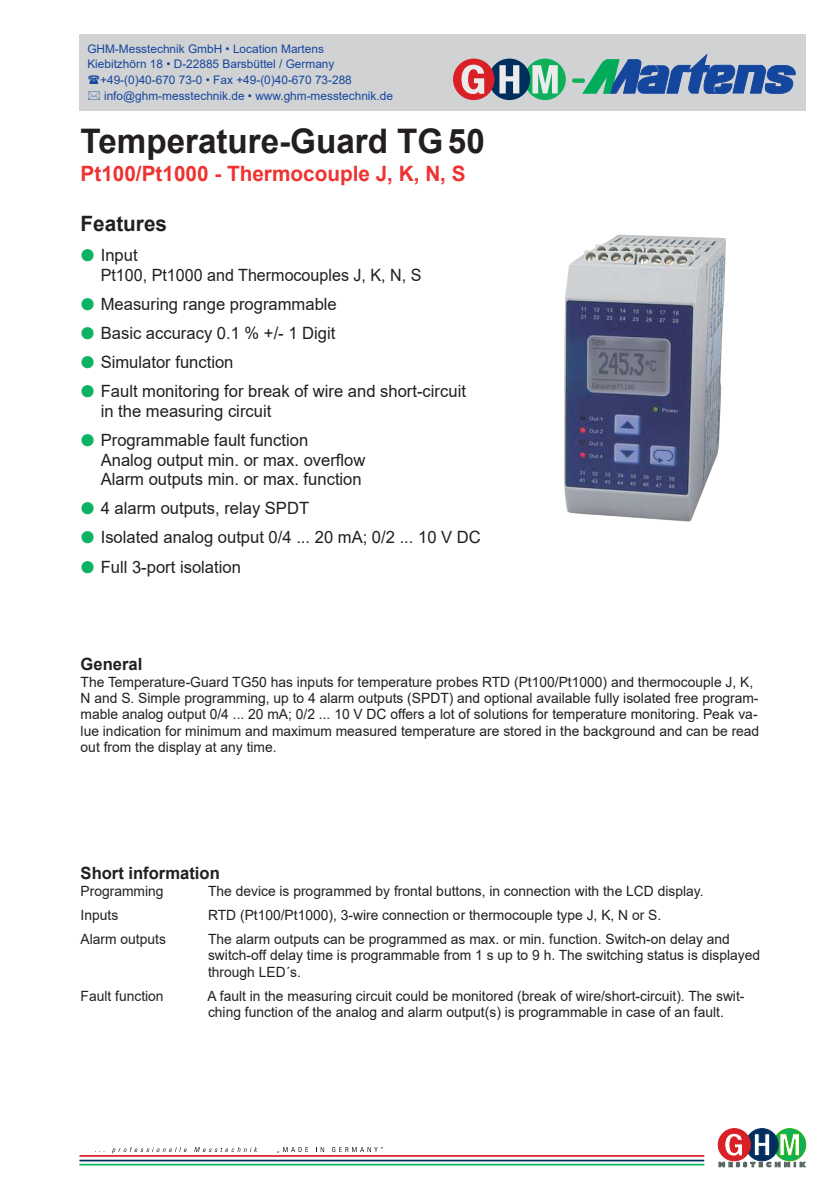
<style>
.page{position:relative;width:840px;height:1191px;background:#fff}
.page>*{position:absolute;margin:0;border:0;box-sizing:border-box;transform-origin:0 0}
.t1{font:700 33.8px "Arial";color:#231f20}
.t2{font:700 21.2px "Arial";color:#ee3331}
.t3{font:700 21.2px "Arial";color:#231f20}
.t4{font:17px/29.2px "Arial";color:#231f20}
.t5{font:700 17px "Arial";color:#231f20}
.t6{font:14px/16.2px "Arial";color:#231f20}
.t7{font:11.8px "Arial";color:#15469d}
</style>
<div class="page">
<svg style="left:112px;top:1147px;width:75px;height:6px"></svg>
<svg style="left:194px;top:1147px;width:63px;height:5px"></svg>
<svg style="left:277px;top:1147px;width:31px;height:5px"></svg>
<svg style="left:316px;top:1147px;width:8px;height:5px"></svg>
<svg style="left:332px;top:1147px;width:51px;height:5px"></svg>
<svg style="left:717px;top:1128px;width:89px;height:39px"></svg>
<hr style="left:79px;top:1155px;width:625px;height:1px;background:#d92027">
<hr style="left:79px;top:1159px;width:625px;height:2px;background:#002f5e">
<hr style="left:79px;top:1163px;width:625px;height:2px;background:#0eb159">
<img style="left:563px;top:235px;width:162px;height:287px">
<div style="left:79px;top:34px;width:726px;height:76px;background:#d1d2d4"></div>
<svg style="left:582px;top:54px;width:213px;height:40px"></svg>
<svg style="left:453px;top:59px;width:112px;height:41px;background:#94908d"></svg>
<div style="left:573px;top:78px;width:9px;height:5px;background:#0eb159"></div>
<p class="t7" style="left:87px;top:44px;width:238px">GHM-Messtechnik GmbH • Location Martens</p>
<p class="t7" style="left:87px;top:60px;width:248px">Kiebitzhörn 18 • D-22885 Barsbüttel / Germany</p>
<p class="t7" style="left:100px;top:75px;width:253px">+49-(0)40-670 73-0 • Fax +49-(0)40-670 73-288</p>
<p class="t7" style="left:104px;top:91px;width:290px">info@ghm-messtechnik.de • www.ghm-messtechnik.de</p>
<h1 class="t1" style="left:81px;top:129px;width:405px">Temperature-Guard TG 50</h1>
<h2 class="t2" style="left:81px;top:165px;width:386px">Pt100/Pt1000 - Thermocouple J, K, N, S</h2>
<h2 class="t3" style="left:81px;top:215px;width:88px">Features</h2>
<p class="t4" style="left:101px;top:247px;width:322px;line-height:19.4px">Input<br>Pt100, Pt1000 and Thermocouples J, K, N, S</p>
<p class="t4" style="left:101px;top:291px;width:366px">Measuring range programmable<br>Basic accuracy 0.1 % +/- 1 Digit<br>Simulator function<br>Fault monitoring for break of wire and short-circuit</p>
<p class="t4" style="left:101px;top:398px;width:209px">in the measuring circuit<br>Programmable fault function</p>
<p class="t4" style="left:101px;top:451px;width:266px;line-height:19.4px">Analog output min. or max. overflow<br>Alarm outputs min. or max. function</p>
<p class="t4" style="left:101px;top:495px;width:381px">4 alarm outputs, relay SPDT<br>Isolated analog output 0/4 ... 20 mA; 0/2 ... 10 V DC<br>Full 3-port isolation</p>
<p class="t5" style="left:81px;top:658px;width:63px">General</p>
<p class="t6" style="left:81px;top:675px;width:679px">The Temperature-Guard TG50 has inputs for temperature probes RTD (Pt100/Pt1000) and thermocouple J, K, N and S. Simple programming, up to 4 alarm outputs (SPDT) and optional available fully isolated free program&shy;mable analog output 0/4 ... 20 mA; 0/2 ... 10 V DC offers a lot of solutions for temperature monitoring. Peak va&shy;lue indication for minimum and maximum measured temperature are stored in the background and can be read out from the display at any time.</p>
<p class="t5" style="left:81px;top:866px;width:141px">Short information</p>
<p class="t6" style="left:81px;top:884px;width:84px">Programming</p>
<p class="t6" style="left:208px;top:884px;width:496px">The device is programmed by frontal buttons, in connection with the LCD display.</p>
<p class="t6" style="left:81px;top:908px;width:39px">Inputs</p>
<p class="t6" style="left:208px;top:908px;width:454px">RTD (Pt100/Pt1000), 3-wire connection or thermocouple type J, K, N or S.</p>
<p class="t6" style="left:81px;top:932px;width:87px">Alarm outputs</p>
<p class="t6" style="left:208px;top:932px;width:553px">The alarm outputs can be programmed as max. or min. function. Switch-on delay and switch-off delay time is programmable from 1 s up to 9 h. The switching status is displayed through LED´s.</p>
<p class="t6" style="left:81px;top:989px;width:84px">Fault function</p>
<p class="t6" style="left:207px;top:989px;width:538px">A fault in the measuring circuit could be monitored (break of wire/short-circuit). The swit&shy;ching function of the analog and alarm output(s) is programmable in case of an fault.</p>
</div>
